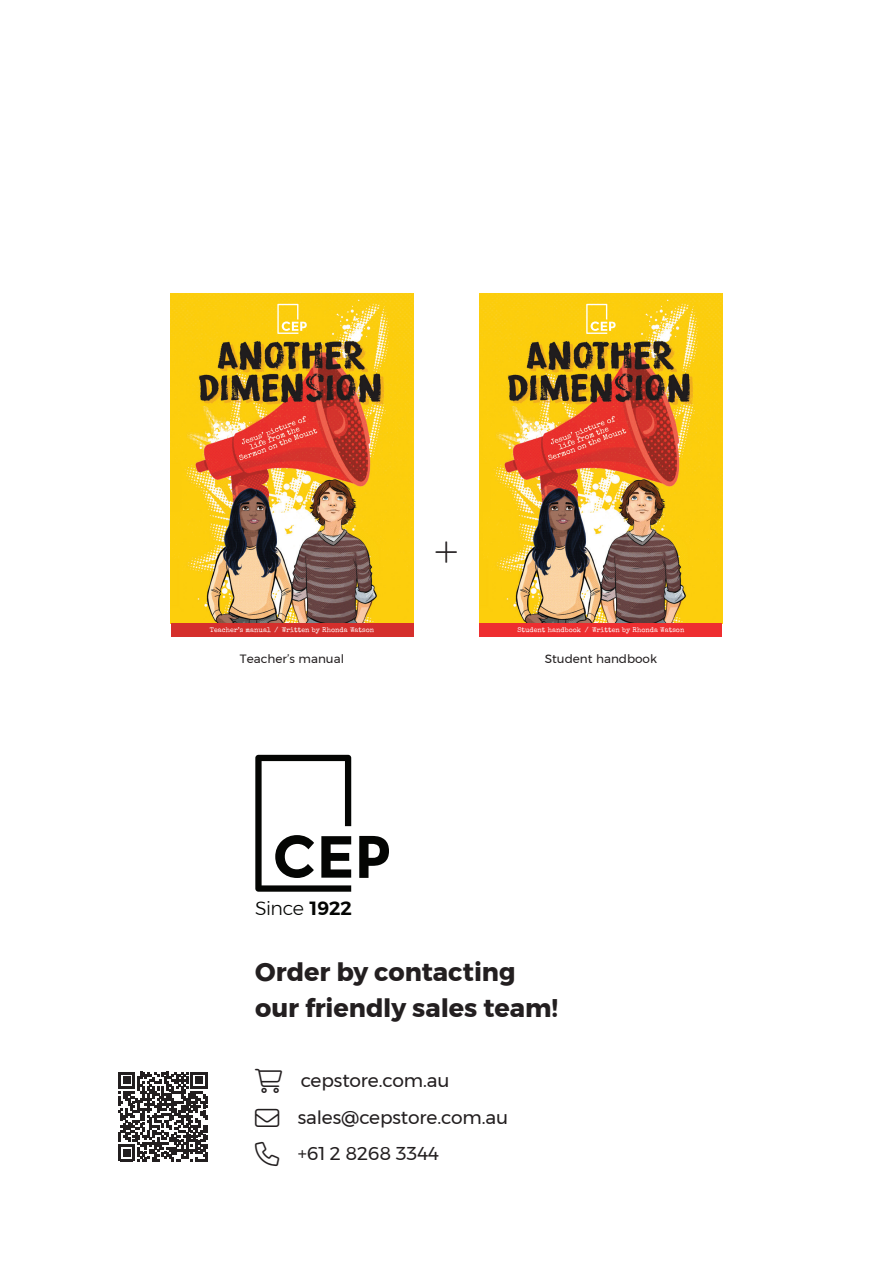
<style>
.page{position:relative;width:893px;height:1263px;background:#fff}
.page>*{position:absolute;margin:0;border:0;box-sizing:border-box;transform-origin:0 0}
.t1{font:700 25.5px/36px "Montserrat";letter-spacing:-.005em;color:#231f20}
.t2{font:300 19.05px "Montserrat";letter-spacing:-.03em;color:#040503}
.t3{font:18.6px/36.6px "Montserrat";letter-spacing:-.005em;color:#231f20}
.t4{font:12px "Montserrat";color:#231f20}
.t5{font:6.9px "Special Elite";letter-spacing:.005em;color:#fff}
.s1{font-weight:600}
</style>
<div class="page">
<svg style="left:118px;top:1072px;width:90px;height:89px"></svg>
<img style="left:171px;top:293px;width:242px;height:330px">
<svg style="left:277px;top:304px;width:30px;height:30px"></svg>
<div style="left:171px;top:623px;width:242px;height:14px;background:#d52f2c"></div>
<img style="left:479px;top:293px;width:243px;height:330px">
<svg style="left:586px;top:304px;width:30px;height:30px"></svg>
<div style="left:479px;top:623px;width:243px;height:14px;background:#ee2e30"></div>
<svg style="left:359px;top:836px;width:30px;height:42px"></svg>
<svg style="left:255px;top:755px;width:96px;height:137px"></svg>
<p class="t5" style="left:210px;top:625px;width:166px">Teacher’s manual / Written by Rhonda Watson</p>
<p class="t5" style="left:517px;top:625px;width:169px">Student handbook / Written by Rhonda Watson</p>
<h3 class="t4" style="left:240px;top:649px;width:106px">Teacher’s manual</h3>
<h3 class="t4" style="left:545px;top:649px;width:114px">Student handbook</h3>
<h2 class="t2" style="left:255px;top:894px;width:98px">Since <span class="s1">1922</span></h2>
<h1 class="t1" style="left:255px;top:954px;width:304px">Order by contacting our friendly sales team!</h1>
<h3 class="t3" style="left:255px;top:1062px;width:196px">★ cepstore.com.au</h3>
<h3 class="t3" style="left:298px;top:1098px;width:212px;text-indent:-43px">→ sales@cepstore.com.au +61 2 8268 3344</h3>
</div>
